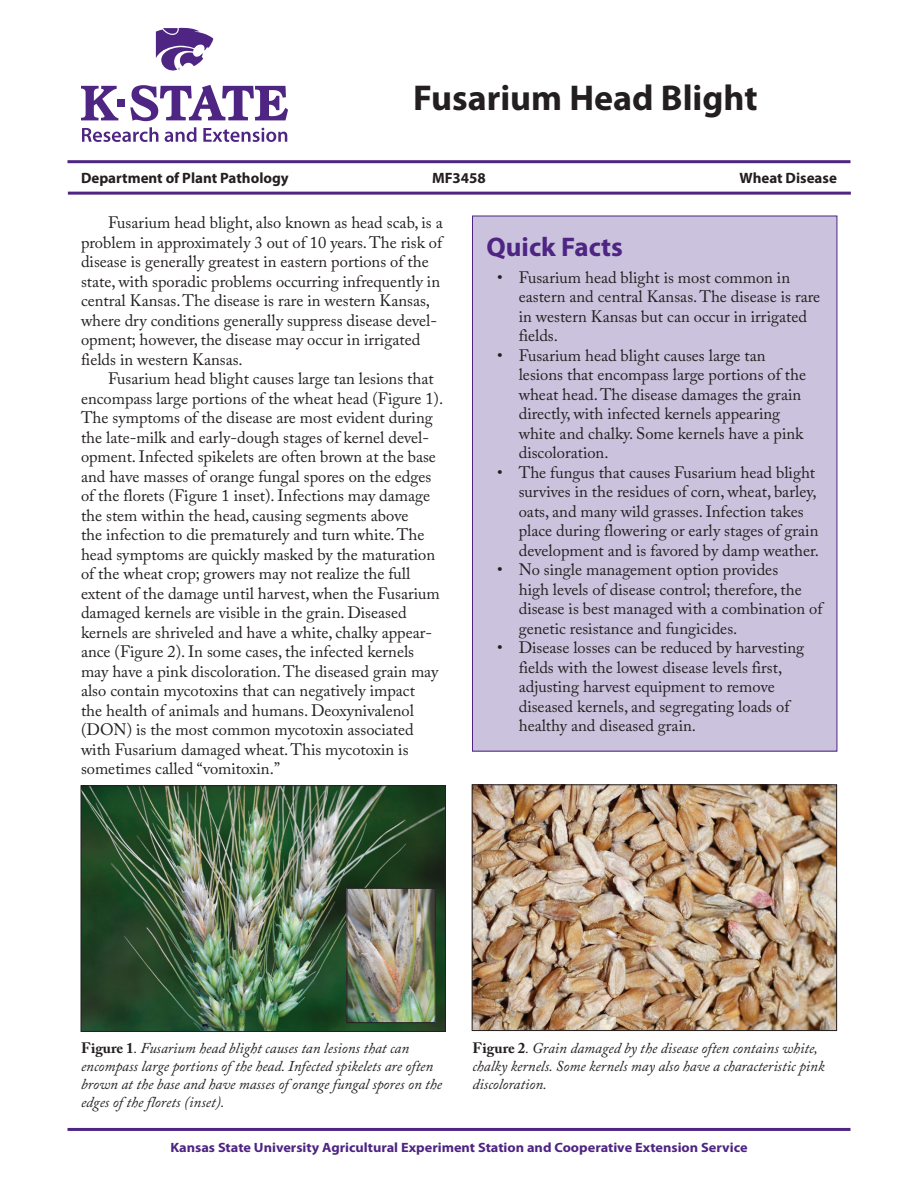
<style>
.page{position:relative;width:918px;height:1188px;background:#fff}
.page>*{position:absolute;margin:0;border:0;box-sizing:border-box;transform-origin:0 0}
.Headline{font:700 36px "Myriad Pro";color:#231f20}
.Quick_Facts_header{font:700 27px "Myriad Pro";color:#4e2582}
.Body_text{font:16.5px/19.5px "Adobe Caslon Pro";color:#231f20}
.t1{font:italic 15px/18px "Adobe Caslon Pro";color:#231f20}
.Dept_MF_Topic{font:700 15px "Myriad Pro";color:#231f20}
.t2{font:700 13.5px "Myriad Pro";color:#4e2582;scale:1.06 1}
.s1{font-weight:700;font-style:normal}
</style>
<div class="page">
<div style="left:117px;top:99px;width:7px;height:8px;background:#4e2582"></div>
<svg style="left:81px;top:86px;width:37px;height:34px"></svg>
<svg style="left:130px;top:85px;width:158px;height:36px"></svg>
<svg style="left:82px;top:127px;width:76px;height:15px"></svg>
<svg style="left:165px;top:127px;width:31px;height:15px"></svg>
<svg style="left:203px;top:128px;width:84px;height:14px"></svg>
<svg style="left:156px;top:28px;width:57px;height:43px"></svg>
<hr style="left:68px;top:160px;width:782px;height:3px;background:#4e2582">
<hr style="left:68px;top:192px;width:783px;height:3px;background:#4e2582">
<hr style="left:68px;top:1128px;width:782px;height:3px;background:#4e2582">
<div style="left:472px;top:216px;width:365px;height:535px;background:#cbc3dd"></div>
<img style="left:474px;top:786px;width:361px;height:243px">
<div style="left:472px;top:784px;width:365px;height:247px;border:1px solid #231f20"></div>
<img style="left:83px;top:787px;width:361px;height:243px">
<div style="left:81px;top:785px;width:365px;height:247px;border:1px solid #231f20"></div>
<img style="left:348px;top:890px;width:86px;height:131px">
<div style="left:346px;top:888px;width:90px;height:135px;border:1px solid #231f20"></div>
<p class="Headline" style="left:413px;top:74px;width:346px">Fusarium Head Blight</p>
<p class="Dept_MF_Topic" style="left:81px;top:168px;width:209px">Department of Plant Pathology</p>
<p class="Dept_MF_Topic" style="left:432px;top:168px;width:55px">MF3458</p>
<p class="Dept_MF_Topic" style="left:740px;top:168px;width:99px">Wheat Disease</p>
<p class="Body_text" style="left:81px;top:213px;width:363px;text-indent:27px">Fusarium head blight, also known as head scab, is a problem in approximately 3 out of 10 years. The risk of disease is generally greatest in eastern portions of the state, with sporadic problems occurring infrequently in central Kansas. The disease is rare in western Kansas, where dry conditions generally suppress disease devel&shy;opment; however, the disease may occur in irrigated fields in western Kansas.</p>
<p class="Body_text" style="left:81px;top:369px;width:364px;text-indent:27px">Fusarium head blight causes large tan lesions that encompass large portions of the wheat head (Figure 1).<br>The symptoms of the disease are most evident during the late-milk and early-dough stages of kernel devel&shy;opment. Infected spikelets are often brown at the base and have masses of orange fungal spores on the edges of the florets (Figure 1 inset). Infections may damage the stem within the head, causing segments above<br>the infection to die prematurely and turn white. The head symptoms are quickly masked by the maturation of the wheat crop; growers may not realize the full extent of the damage until harvest, when the Fusarium damaged kernels are visible in the grain. Diseased kernels are shriveled and have a white, chalky appear&shy;ance (Figure 2). In some cases, the infected kernels may have a pink discoloration. The diseased grain may also contain mycotoxins that can negatively impact<br>the health of animals and humans. Deoxynivalenol (DON) is the most common mycotoxin associated with Fusarium damaged wheat. This mycotoxin is sometimes called “vomitoxin.”</p>
<p class="Quick_Facts_header" style="left:486px;top:230px;width:138px">Quick Facts</p>
<p class="Body_text" style="left:519px;top:267px;width:303px;text-indent:-22px">• Fusarium head blight is most common in eastern and central Kansas. The disease is rare in western Kansas but can occur in irrigated fields.</p>
<p class="Body_text" style="left:519px;top:345px;width:289px;text-indent:-22px">• Fusarium head blight causes large tan lesions that encompass large portions of the wheat head. The disease damages the grain directly, with infected kernels appearing white and chalky. Some kernels have a pink discoloration.</p>
<p class="Body_text" style="left:519px;top:462px;width:302px;text-indent:-22px">• The fungus that causes Fusarium head blight survives in the residues of corn, wheat, barley, oats, and many wild grasses. Infection takes place during flowering or early stages of grain development and is favored by damp weather.</p>
<p class="Body_text" style="left:519px;top:560px;width:305px;text-indent:-22px">• No single management option provides<br>high levels of disease control; therefore, the disease is best managed with a combination of genetic resistance and fungicides.</p>
<p class="Body_text" style="left:519px;top:638px;width:287px;text-indent:-22px">• Disease losses can be reduced by harvesting fields with the lowest disease levels first, adjusting harvest equipment to remove diseased kernels, and segregating loads of healthy and diseased grain.</p>
<p class="t1" style="left:81px;top:1039px;width:363px"><span class="s1">Figure 1</span>. Fusarium head blight causes tan lesions that can encompass large portions of the head. Infected spikelets are often brown at the base and have masses of orange fungal spores on the edges of the florets (inset).</p>
<p class="t1" style="left:473px;top:1039px;width:354px"><span class="s1">Figure 2</span>. Grain damaged by the disease often contains white, chalky kernels. Some kernels may also have a characteristic pink discoloration.</p>
<p class="t2" style="left:170px;top:1139px;width:546px">Kansas State University Agricultural Experiment Station and Cooperative Extension Service</p>
</div>
